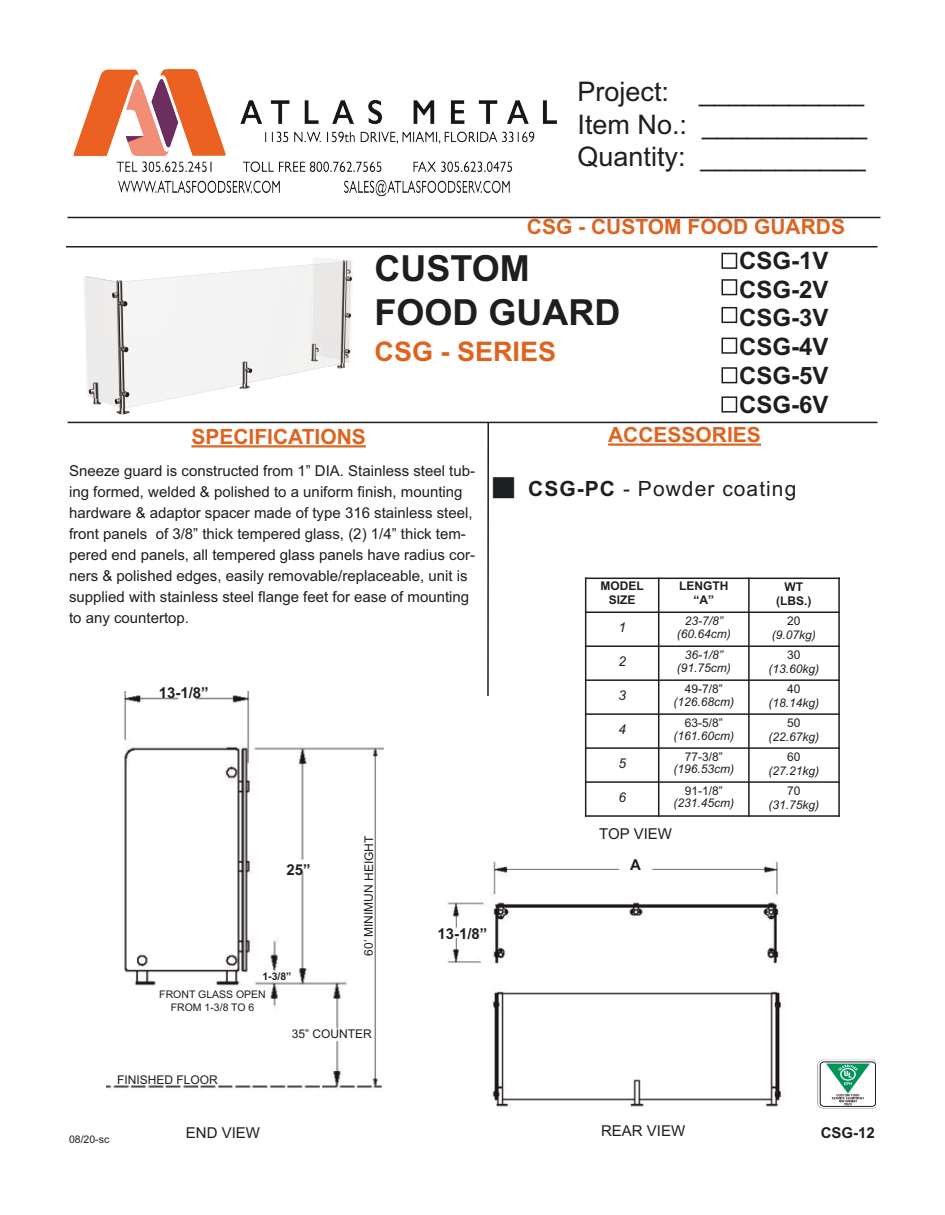
<style>
.page{position:relative;width:945px;height:1215px;background:#fff}
.page>*{position:absolute;margin:0;border:0;box-sizing:border-box;transform-origin:0 0}
.t1{font:700 36px "Arial";color:#1d1e1f}
.t2{font:27px "Arial";color:#1d1e1f}
.t3{font:700 27px "Arial";color:#de631f}
.t4{font:700 24px "Arial";color:#1d1e1f}
.t5{font:700 21px "Arial";color:#de631f}
.t6{font:21px "Arial";letter-spacing:.05em;color:#1d1e1f}
.t7{font:15px/21px "Arial";color:#1d1e1f}
.t8{font:700 15px "Arial";color:#1d1e1f}
.t9{font:italic 13.5px "Arial";color:#1d1e1f}
.t10{font:italic 12px "Arial";color:#1d1e1f}
.t11{font:12px "Arial";color:#1d1e1f}
.t12{font:700 12px/14.4px "Arial";color:#1d1e1f;text-align:center}
.t13{font:10.5px/12.6px "Arial";color:#1d1e1f;text-align:center}
.t14{font:700 10.5px "Arial";color:#1d1e1f}
.s1{font-weight:700}
</style>
<div class="page">
<img style="left:107px;top:692px;width:277px;height:397px">
<img style="left:447px;top:861px;width:332px;height:103px">
<img style="left:73px;top:70px;width:484px;height:127px">
<hr style="left:68px;top:217px;width:812px;height:1px;background:#1d1e1f">
<hr style="left:66px;top:246px;width:812px;height:2px;background:#1d1e1f">
<hr style="left:487px;top:422px;width:2px;height:274px;background:#1d1e1f">
<hr style="left:191px;top:445px;width:175px;height:3px;background:#de631f">
<img style="left:818px;top:1060px;width:58px;height:49px">
<hr style="left:608px;top:444px;width:153px;height:2px;background:#de631f">
<hr style="left:68px;top:422px;width:810px;height:1px;background:#1d1e1f">
<div style="left:722px;top:253px;width:15px;height:16px;border:2px solid #1d1e1f"></div>
<div style="left:722px;top:367px;width:15px;height:16px;border:2px solid #1d1e1f"></div>
<div style="left:722px;top:338px;width:15px;height:16px;border:2px solid #1d1e1f"></div>
<div style="left:722px;top:307px;width:15px;height:16px;border:2px solid #1d1e1f"></div>
<div style="left:722px;top:279px;width:15px;height:16px;border:2px solid #1d1e1f"></div>
<div style="left:722px;top:396px;width:15px;height:17px;border:2px solid #1d1e1f"></div>
<hr style="left:585px;top:578px;width:1px;height:239px;background:#1d1e1f">
<hr style="left:658px;top:578px;width:1px;height:239px;background:#1d1e1f">
<hr style="left:748px;top:578px;width:2px;height:239px;background:#1d1e1f">
<hr style="left:838px;top:578px;width:2px;height:239px;background:#1d1e1f">
<hr style="left:585px;top:578px;width:255px;height:1px;background:#1d1e1f">
<hr style="left:585px;top:612px;width:255px;height:1px;background:#1d1e1f">
<hr style="left:585px;top:645px;width:255px;height:2px;background:#1d1e1f">
<hr style="left:585px;top:679px;width:255px;height:2px;background:#1d1e1f">
<hr style="left:585px;top:713px;width:255px;height:2px;background:#1d1e1f">
<hr style="left:585px;top:747px;width:255px;height:2px;background:#1d1e1f">
<hr style="left:585px;top:781px;width:255px;height:2px;background:#1d1e1f">
<hr style="left:585px;top:815px;width:255px;height:2px;background:#1d1e1f">
<img style="left:83px;top:257px;width:270px;height:158px">
<img style="left:492px;top:991px;width:289px;height:116px">
<p class="t2" style="left:578px;top:82px;width:288px">Project: ___________</p>
<p class="t2" style="left:578px;top:114px;width:291px">Item No.: ___________</p>
<p class="t2" style="left:578px;top:147px;width:290px">Quantity: ___________</p>
<p class="t5" style="left:527px;top:215px;width:320px">CSG - CUSTOM FOOD GUARDS</p>
<p class="t5" style="left:191px;top:424px;width:176px">SPECIFICATIONS</p>
<p class="t1" style="left:375px;top:248px;width:157px">CUSTOM</p>
<p class="t1" style="left:375px;top:291px;width:247px">FOOD GUARD</p>
<p class="t3" style="left:375px;top:336px;width:183px">CSG - SERIES</p>
<p class="t4" style="left:739px;top:246px;width:91px">CSG-1V</p>
<p class="t4" style="left:739px;top:275px;width:91px">CSG-2V</p>
<p class="t4" style="left:739px;top:304px;width:91px">CSG-3V</p>
<p class="t4" style="left:739px;top:333px;width:91px">CSG-4V</p>
<p class="t4" style="left:739px;top:362px;width:91px">CSG-5V</p>
<p class="t4" style="left:739px;top:390px;width:91px">CSG-6V</p>
<p class="t5" style="left:608px;top:423px;width:154px">ACCESSORIES</p>
<p class="t7" style="left:69px;top:462px;width:408px">Sneeze guard is constructed from 1” DIA. Stainless steel tub&shy;ing formed, welded &amp; polished to a uniform finish, mounting hardware &amp; adaptor spacer made of type 316 stainless steel, front panels of 3/8” thick tempered glass, (2) 1/4” thick tem&shy;pered end panels, all tempered glass panels have radius cor&shy;ners &amp; polished edges, easily removable/replaceable, unit is supplied with stainless steel flange feet for ease of mounting to any countertop.</p>
<p class="t8" style="left:159px;top:684px;width:52px">13-1/8”</p>
<p class="t8" style="left:287px;top:861px;width:26px">25”</p>
<p class="t14" style="left:262px;top:970px;width:31px">1-3/8”</p>
<p class="t13" style="left:159px;top:989px;width:108px">FRONT GLASS OPEN<br>FROM 1-3/8 TO 6</p>
<p class="t11" style="left:364px;top:956px;width:122px;rotate:-90deg">60’ MINIMUN HEIGHT</p>
<p class="t11" style="left:117px;top:1075px;width:102px">FINISHED FLOOR</p>
<p class="t11" style="left:292px;top:1030px;width:82px">35” COUNTER</p>
<p class="t8" style="left:437px;top:925px;width:52px">13-1/8”</p>
<p class="t6" style="left:528px;top:481px;width:270px"><span class="s1">CSG-PC</span> - Powder coating</p>
<p class="t12" style="left:601px;top:578px;width:45px">MODEL<br>SIZE</p>
<p class="t12" style="left:679px;top:578px;width:51px">LENGTH</p>
<p class="t12" style="left:693px;top:593px;width:22px">“A”</p>
<p class="t9" style="left:618px;top:619px;width:9px">1</p>
<p class="t9" style="left:618px;top:653px;width:9px">2</p>
<p class="t9" style="left:618px;top:687px;width:9px">3</p>
<p class="t9" style="left:618px;top:721px;width:9px">4</p>
<p class="t9" style="left:618px;top:755px;width:9px">5</p>
<p class="t9" style="left:618px;top:789px;width:9px">6</p>
<p class="t10" style="left:685px;top:614px;width:40px">23-7/8”</p>
<p class="t10" style="left:677px;top:626px;width:56px">(60.64cm)</p>
<p class="t10" style="left:685px;top:648px;width:40px">36-1/8”</p>
<p class="t10" style="left:677px;top:660px;width:56px">(91.75cm)</p>
<p class="t11" style="left:685px;top:684px;width:40px">49-7/8”</p>
<p class="t10" style="left:673px;top:694px;width:62px">(126.68cm)</p>
<p class="t11" style="left:685px;top:718px;width:40px">63-5/8”</p>
<p class="t10" style="left:673px;top:728px;width:62px">(161.60cm)</p>
<p class="t11" style="left:685px;top:752px;width:40px">77-3/8”</p>
<p class="t10" style="left:673px;top:762px;width:62px">(196.53cm)</p>
<p class="t11" style="left:685px;top:786px;width:40px">91-1/8”</p>
<p class="t10" style="left:673px;top:796px;width:62px">(231.45cm)</p>
<p class="t7" style="left:599px;top:824px;width:74px">TOP VIEW</p>
<p class="t8" style="left:630px;top:856px;width:12px">A</p>
<p class="t12" style="left:785px;top:579px;width:20px">WT</p>
<p class="t12" style="left:776px;top:594px;width:37px">(LBS.)</p>
<p class="t11" style="left:787px;top:616px;width:15px">20</p>
<p class="t10" style="left:772px;top:628px;width:46px">(9.07kg)</p>
<p class="t11" style="left:787px;top:650px;width:15px">30</p>
<p class="t10" style="left:769px;top:662px;width:52px">(13.60kg)</p>
<p class="t11" style="left:787px;top:684px;width:15px">40</p>
<p class="t10" style="left:769px;top:696px;width:52px">(18.14kg)</p>
<p class="t11" style="left:787px;top:718px;width:15px">50</p>
<p class="t10" style="left:769px;top:730px;width:52px">(22.67kg)</p>
<p class="t11" style="left:787px;top:752px;width:15px">60</p>
<p class="t10" style="left:769px;top:764px;width:52px">(27.21kg)</p>
<p class="t11" style="left:787px;top:786px;width:15px">70</p>
<p class="t10" style="left:769px;top:798px;width:52px">(31.75kg)</p>
<p class="t13" style="left:69px;top:1134px;width:42px">08/20-sc</p>
<p class="t7" style="left:186px;top:1124px;width:76px">END VIEW</p>
<p class="t7" style="left:601px;top:1122px;width:86px">REAR VIEW</p>
<p class="t8" style="left:821px;top:1124px;width:56px">CSG-12</p>
</div>
